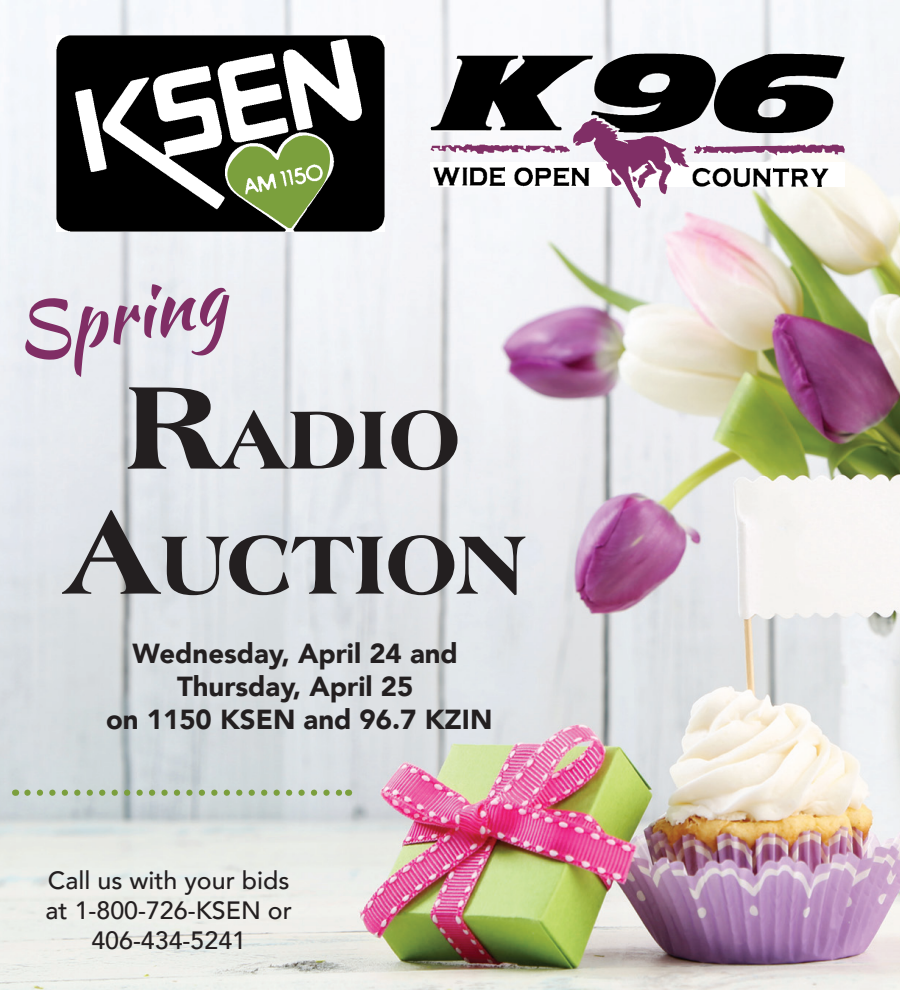
<style>
.page{position:relative;width:900px;height:990px;background:#fff}
.page>*{position:absolute;margin:0;border:0;box-sizing:border-box;transform-origin:0 0}
.t1{font:800 87.5px/125px "Americana BT";color:#231f20;text-align:center}
.t2{font:75px "Kaushan Script";color:#802e65}
.t3{font:900 27.5px/33px "Avenir";color:#231f20;text-align:center}
.t4{font:500 25px/30px "Avenir";color:#231f20;text-align:center}
.s1{font-size:125px}
</style>
<div class="page">
<img style="left:0;top:0;width:900px;height:990px">
<img style="left:56px;top:36px;width:328px;height:196px">
<img style="left:227px;top:135px;width:104px;height:93px">
<img style="left:430px;top:54px;width:415px;height:64px">
<img style="left:430px;top:118px;width:415px;height:90px">
<svg style="left:27px;top:790px;width:315px;height:6px;background:#adc09b"></svg>
<h2 class="t2" style="left:6px;top:280px;width:214px;rotate:-10deg">Spring</h2>
<h1 class="t1" style="left:63px;top:376px;width:462px"><span class="s1">R</span>ADIO<br><span class="s1">A</span>UCTION</h1>
<p class="t3" style="left:106px;top:636px;width:388px">Wednesday, April 24 and<br>Thursday, April 25<br>on 1150 KSEN and 96.7 KZIN</p>
<p class="t4" style="left:46px;top:864px;width:248px">Call us with your bids at 1-800-726-KSEN or<br>406-434-5241</p>
</div>
